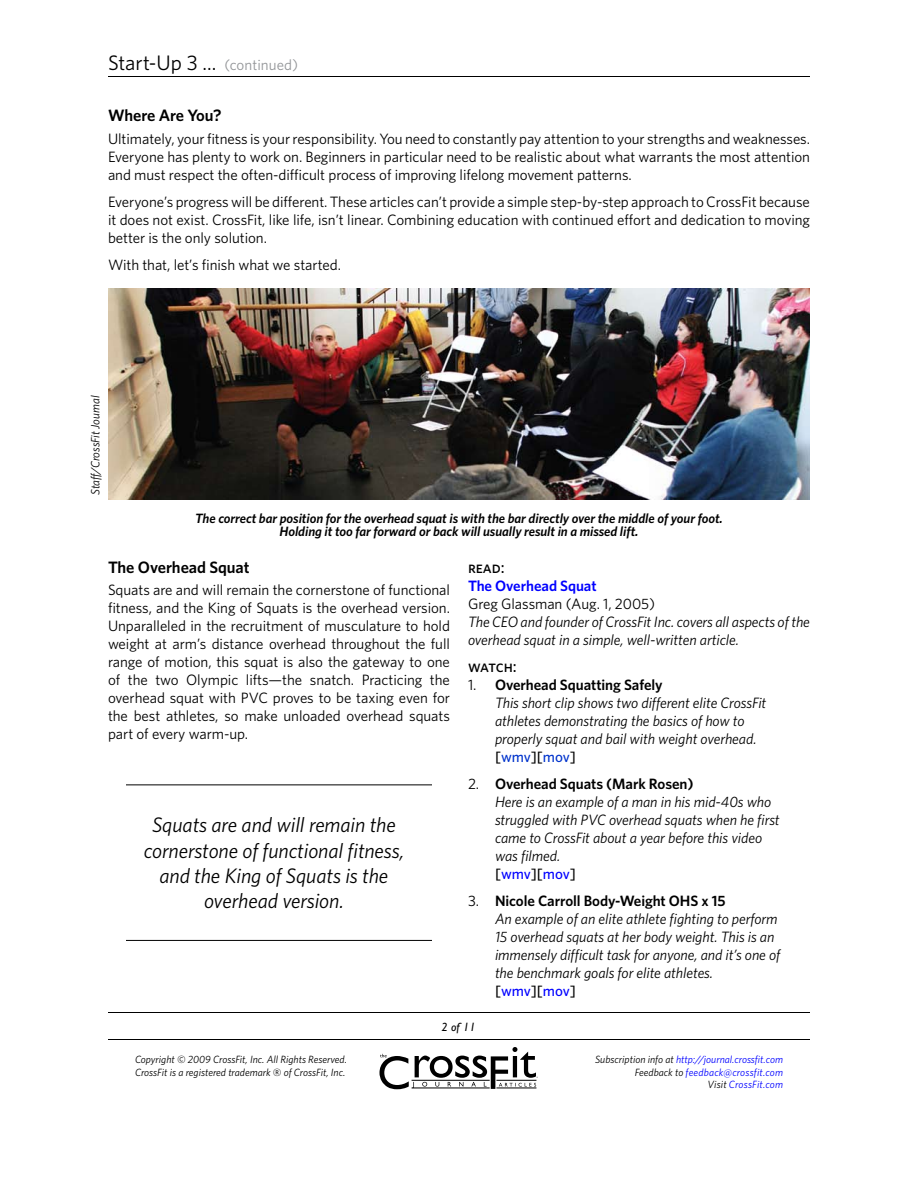
<style>
.page{position:relative;width:918px;height:1188px;background:#fff}
.page>*{position:absolute;margin:0;border:0;box-sizing:border-box;transform-origin:0 0}
.t1{font:italic 21px/25.2px "Whitney HTF";letter-spacing:-.005em;color:#000;text-align:center}
.t2{font:21px "Whitney HTF";letter-spacing:-.005em;color:#000}
.t3{font:600 16.5px "Whitney HTF";letter-spacing:-.005em;color:#000}
.t4{font:16.5px "Whitney HTF Medium SC";letter-spacing:-.005em;color:#000}
.t5{font:15px/18px "Whitney HTF";letter-spacing:-.005em;color:#000;text-align:justify}
.t6{font:italic 15px/18px "Whitney HTF";letter-spacing:-.005em;color:#000}
.t7{font:600 15px "Whitney HTF";letter-spacing:-.005em;color:#00f}
.t8{font:italic 600 13.5px/13.5px "Whitney HTF";letter-spacing:-.005em;color:#000;text-align:center}
.t9{font:italic 12px "Whitney HTF";letter-spacing:-.005em;color:#000}
.t10{font:italic 12px "Gill Sans";color:#000}
.t11{font:italic 10.5px/12.6px "Whitney HTF";color:#00f;text-align:right}
.t12{font:italic 10.5px/12.6px "Whitney HTF";color:#000}
.s1{font-size:15px;color:#939598}
.s2{font-family:"Whitney";font-style:normal}
.s3{font-weight:600;font-style:normal}
.s4{font-weight:500;font-style:normal}
.s5{font-weight:500;font-style:normal;color:#03c}
.s6{font-weight:500;font-style:normal;color:#00f}
.s7{color:#000}
</style>
<div class="page">
<svg style="left:379px;top:1047px;width:159px;height:42px"></svg>
<hr style="left:108px;top:1012px;width:702px;height:1px;background:#000">
<hr style="left:108px;top:1039px;width:702px;height:1px;background:#000">
<hr style="left:108px;top:76px;width:702px;height:1px;background:#000">
<hr style="left:126px;top:784px;width:306px;height:1px;background:#000">
<hr style="left:126px;top:940px;width:306px;height:1px;background:#000">
<img style="left:108px;top:288px;width:702px;height:212px">
<h1 class="t2" style="left:108px;top:50px;width:192px">Start-Up 3 ... <span class="s1">(continued)</span></h1>
<p class="t3" style="left:108px;top:105px;width:115px">Where Are You?</p>
<p class="t5" style="left:108px;top:129px;width:704px">Ultimately, your fitness is your responsibility. You need to constantly pay attention to your strengths and weaknesses.<br>Everyone has plenty to work on. Beginners in particular need to be realistic about what warrants the most attention and must respect the often-difficult process of improving lifelong movement patterns.</p>
<p class="t5" style="left:108px;top:192px;width:704px">Everyone’s progress will be different. These articles can’t provide a simple step-by-step approach to CrossFit because it does not exist. CrossFit, like life, isn’t linear. Combining education with continued effort and dedication to moving better is the only solution.</p>
<p class="t5" style="left:108px;top:255px;width:234px">With that, let’s finish what we started.</p>
<p class="t9" style="left:88px;top:495px;width:101px;rotate:-90deg">Staff/CrossFit Journal</p>
<p class="t8" style="left:195px;top:511px;width:529px">The correct bar position for the overhead squat is with the bar directly over the middle of your foot.<br>Holding it too far forward or back will usually result in a missed lift.</p>
<p class="t3" style="left:108px;top:557px;width:143px">The Overhead Squat</p>
<p class="t5" style="left:108px;top:581px;width:344px">Squats are and will remain the cornerstone of functional fitness, and the King of Squats is the overhead version.<br>Unparalleled in the recruitment of musculature to hold weight at arm’s distance overhead throughout the full range of motion, this squat is also the gateway to one of the two Olympic lifts—the snatch. Practicing the overhead squat with PVC proves to be taxing even for the best athletes, so make unloaded overhead squats part of every warm-up.</p>
<h1 class="t1" style="left:144px;top:812px;width:262px">Squats are and will remain the cornerstone of functional fitness, and the King of Squats is the overhead version.</h1>
<p class="t4" style="left:468px;top:557px;width:38px">read:</p>
<p class="t7" style="left:468px;top:576px;width:130px">The Overhead Squat</p>
<p class="t5" style="left:468px;top:594px;width:189px">Greg Glassman (Aug. 1, 2005)</p>
<p class="t6" style="left:468px;top:612px;width:344px">The CEO and founder of CrossFit Inc. covers all aspects of the overhead squat in a simple, well-written article.</p>
<p class="t4" style="left:468px;top:656px;width:50px">watch:</p>
<p class="t6" style="left:495px;top:675px;width:273px;text-indent:-27px"><span class="s2">1.</span> <span class="s3">Overhead Squatting Safely<br></span>This short clip shows two different elite CrossFit athletes demonstrating the basics of how to properly squat and bail with weight overhead. <span class="s4">[</span><span class="s5">wmv</span><span class="s4">][</span><span class="s5">mov</span><span class="s4">]</span></p>
<p class="t6" style="left:495px;top:774px;width:286px;text-indent:-27px"><span class="s2">2.</span> <span class="s3">Overhead Squats (Mark Rosen)<br></span>Here is an example of a man in his mid-40s who struggled with PVC overhead squats when he first came to CrossFit about a year before this video was filmed.<br><span class="s4">[</span><span class="s6">wmv</span><span class="s4">][</span><span class="s6">mov</span><span class="s4">]</span></p>
<p class="t6" style="left:495px;top:891px;width:287px;text-indent:-27px"><span class="s2">3.</span> <span class="s3">Nicole Carroll Body-Weight OHS x 15<br></span>An example of an elite athlete fighting to perform 15 overhead squats at her body weight. This is an immensely difficult task for anyone, and it’s one of the benchmark goals for elite athletes. <span class="s4">[</span><span class="s6">wmv</span><span class="s4">][</span><span class="s6">mov</span><span class="s4">]</span></p>
<p class="t10" style="left:442px;top:1020px;width:36px">2 of 11</p>
<p class="t12" style="left:135px;top:1053px;width:214px">Copyright © 2009 CrossFit, Inc. All Rights Reserved.<br>CrossFit is a registered trademark ‰ of CrossFit, Inc.</p>
<p class="t11" style="left:595px;top:1053px;width:189px"><span class="s7">Subscription info at</span> http://journal.crossfit.com<br><span class="s7">Feedback to</span> feedback@crossfit.com<br><span class="s7">Visit</span> CrossFit.com</p>
</div>
